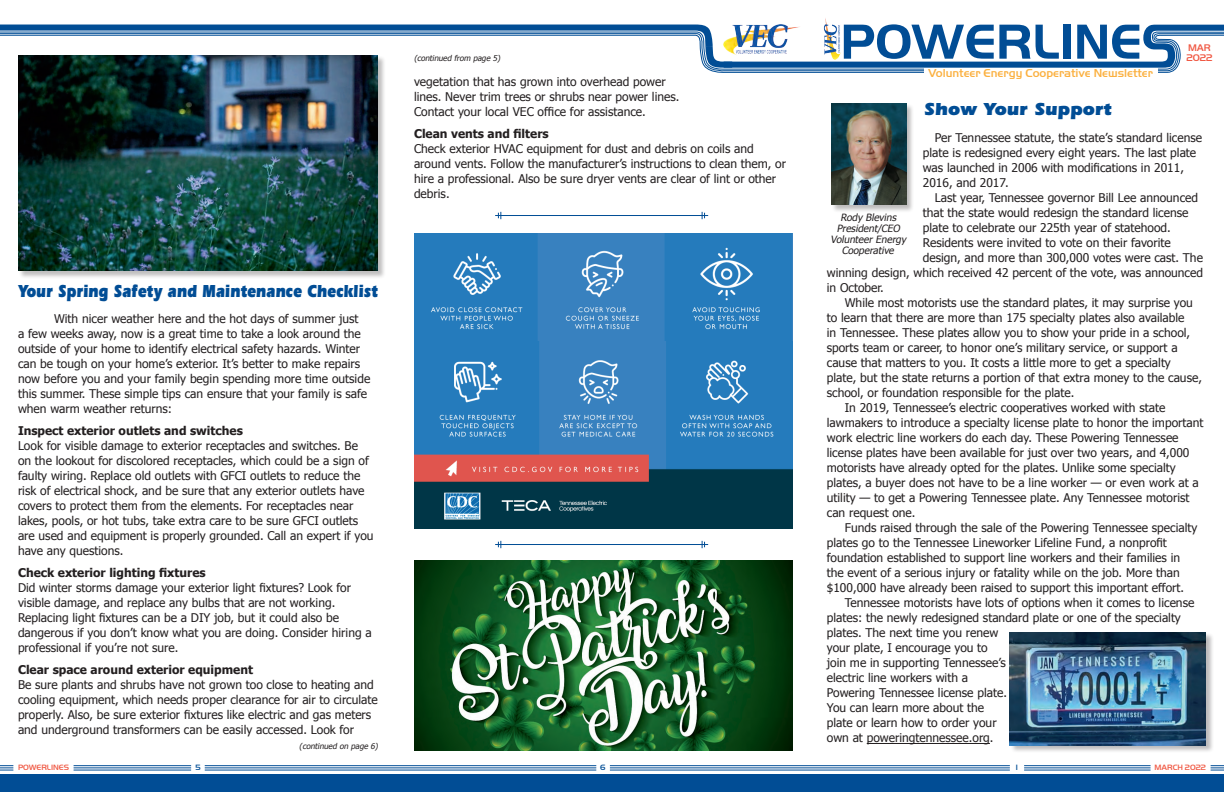
<style>
.page{position:relative;width:1224px;height:792px;background:#fff}
.page>*{position:absolute;margin:0;border:0;box-sizing:border-box;transform-origin:0 0}
.t1{font:900 18px "ITC Eras Std";color:#014d95;scale:.79 1}
.t2{font:900 18px "ITC Eras Std";color:#014d95}
.t3{font:12px/15px "Tahoma";color:#231f20}
.t4{font:700 12px "Tahoma";color:#231f20}
.t5{font:500 12px "Handel Got D";color:#fbb03f}
.t6{font:italic 10px/11px "Tahoma";color:#231f20;text-align:center}
.t7{font:500 10px/10px "Handel Got D";color:#f05944}
.t8{font:italic 8px "Tahoma";color:#231f20}
.t9{font:500 8px "Handel Got D";color:#f05944}
.t10{font:500 8px "Handel Got D";color:#014d95}
</style>
<div class="page">
<svg style="left:706px;top:68px;width:471px;height:5px"></svg>
<svg style="left:0;top:24px;width:1224px;height:44px"></svg>
<div style="left:0;top:774px;width:1224px;height:18px;background:#014d95"></div>
<hr style="left:610px;top:765px;width:200px;height:1px;background:#014d95">
<hr style="left:610px;top:767px;width:200px;height:1px;background:#014d95">
<hr style="left:610px;top:770px;width:200px;height:1px;background:#014d95">
<div style="left:924px;top:68px;width:233px;height:16px;background:#fff"></div>
<hr style="left:810px;top:765px;width:200px;height:1px;background:#014d95">
<hr style="left:810px;top:767px;width:200px;height:1px;background:#014d95">
<hr style="left:810px;top:770px;width:200px;height:1px;background:#014d95">
<hr style="left:1024px;top:765px;width:127px;height:1px;background:#014d95">
<hr style="left:1024px;top:767px;width:127px;height:1px;background:#014d95">
<hr style="left:1024px;top:770px;width:127px;height:1px;background:#014d95">
<svg style="left:1211px;top:765px;width:13px;height:6px"></svg>
<hr style="left:205px;top:765px;width:191px;height:1px;background:#014d95">
<hr style="left:205px;top:767px;width:191px;height:1px;background:#014d95">
<hr style="left:205px;top:770px;width:191px;height:1px;background:#014d95">
<hr style="left:74px;top:765px;width:117px;height:1px;background:#014d95">
<hr style="left:74px;top:767px;width:117px;height:1px;background:#014d95">
<hr style="left:74px;top:770px;width:117px;height:1px;background:#014d95">
<svg style="left:0;top:765px;width:13px;height:6px"></svg>
<img style="left:721px;top:24px;width:82px;height:34px">
<img style="left:822px;top:18px;width:21px;height:42px">
<hr style="left:867px;top:743px;width:123px;height:1px;background:#231f20">
<div style="left:831px;top:104px;width:83px;height:109px;background:#231f20;opacity:.3"></div>
<img style="left:831px;top:103px;width:75px;height:102px">
<hr style="left:396px;top:765px;width:200px;height:1px;background:#014d95">
<hr style="left:396px;top:767px;width:200px;height:1px;background:#014d95">
<hr style="left:396px;top:770px;width:200px;height:1px;background:#014d95">
<hr style="left:495px;top:215px;width:213px;height:1px;background:#014d95">
<svg style="left:498px;top:212px;width:3px;height:7px"></svg>
<svg style="left:702px;top:212px;width:3px;height:7px"></svg>
<hr style="left:495px;top:544px;width:213px;height:1px;background:#014d95">
<svg style="left:498px;top:541px;width:3px;height:7px"></svg>
<svg style="left:702px;top:541px;width:3px;height:7px"></svg>
<div style="left:18px;top:55px;width:368px;height:224px;background:#231f20;opacity:.29"></div>
<img style="left:18px;top:55px;width:359px;height:216px">
<div style="left:1010px;top:633px;width:204px;height:120px;background:#231f20;opacity:.3"></div>
<img style="left:1010px;top:632px;width:196px;height:113px">
<img style="left:414px;top:560px;width:378px;height:190px">
<img style="left:414px;top:233px;width:378px;height:295px">
<h1 class="t1" style="left:18px;top:281px;width:457px">Your Spring Safety and Maintenance Checklist</h1>
<p class="t3" style="left:18px;top:310px;width:354px;text-indent:36px">With nicer weather here and the hot days of summer just<br>a few weeks away, now is a great time to take a look around the outside of your home to identify electrical safety hazards. Winter can be tough on your home’s exterior. It’s better to make repairs now before you and your family begin spending more time outside this summer. These simple tips can ensure that your family is safe when warm weather returns:</p>
<p class="t4" style="left:18px;top:422px;width:226px">Inspect exterior outlets and switches</p>
<p class="t3" style="left:18px;top:437px;width:357px">Look for visible damage to exterior receptacles and switches. Be on the lookout for discolored receptacles, which could be a sign of faulty wiring. Replace old outlets with GFCI outlets to reduce the risk of electrical shock, and be sure that any exterior outlets have covers to protect them from the elements. For receptacles near lakes, pools, or hot tubs, take extra care to be sure GFCI outlets are used and equipment is properly grounded. Call an expert if you have any questions.</p>
<p class="t4" style="left:18px;top:564px;width:189px">Check exterior lighting fixtures</p>
<p class="t3" style="left:18px;top:579px;width:355px">Did winter storms damage your exterior light fixtures? Look for visible damage, and replace any bulbs that are not working.<br>Replacing light fixtures can be a DIY job, but it could also be dangerous if you don’t know what you are doing. Consider hiring a professional if you’re not sure.</p>
<p class="t4" style="left:18px;top:661px;width:237px">Clear space around exterior equipment</p>
<p class="t3" style="left:18px;top:676px;width:361px">Be sure plants and shrubs have not grown too close to heating and cooling equipment, which needs proper clearance for air to circulate properly. Also, be sure exterior fixtures like electric and gas meters and underground transformers can be easily accessed. Look for</p>
<p class="t8" style="left:299px;top:741px;width:82px">(continued on page 6)</p>
<p class="t8" style="left:414px;top:53px;width:89px">(continued from page 5)</p>
<p class="t3" style="left:414px;top:74px;width:267px">vegetation that has grown into overhead power lines. Never trim trees or shrubs near power lines.<br>Contact your local VEC office for assistance.</p>
<p class="t4" style="left:414px;top:125px;width:136px">Clean vents and filters</p>
<p class="t3" style="left:414px;top:141px;width:374px">Check exterior HVAC equipment for dust and debris on coils and around vents. Follow the manufacturer’s instructions to clean them, or hire a professional. Also be sure dryer vents are clear of lint or other debris.</p>
<p class="t5" style="left:928px;top:66px;width:226px">Volunteer Energy Cooperative Newsletter</p>
<h1 class="t2" style="left:924px;top:99px;width:189px">Show Your Support</h1>
<p class="t7" style="left:1186px;top:42px;width:28px">MAR<br>2022</p>
<p class="t3" style="left:923px;top:130px;width:281px;text-indent:12px">Per Tennessee statute, the state’s standard license plate is redesigned every eight years. The last plate was launched in 2006 with modifications in 2011, 2016, and 2017.</p>
<p class="t3" style="left:935px;top:190px;width:265px">Last year, Tennessee governor Bill Lee announced</p>
<p class="t3" style="left:923px;top:205px;width:267px">that the state would redesign the standard license</p>
<p class="t3" style="left:923px;top:220px;width:250px">plate to celebrate our 225th year of statehood.</p>
<p class="t3" style="left:923px;top:235px;width:249px">Residents were invited to vote on their favorite</p>
<p class="t3" style="left:923px;top:250px;width:282px">design, and more than 300,000 votes were cast. The</p>
<p class="t3" style="left:827px;top:265px;width:378px">winning design, which received 42 percent of the vote, was announced</p>
<p class="t3" style="left:827px;top:280px;width:59px">in October.</p>
<p class="t3" style="left:845px;top:295px;width:350px">While most motorists use the standard plates, it may surprise you</p>
<p class="t3" style="left:827px;top:310px;width:359px">to learn that there are more than 175 specialty plates also available</p>
<p class="t3" style="left:827px;top:325px;width:365px">in Tennessee. These plates allow you to show your pride in a school,</p>
<p class="t3" style="left:827px;top:340px;width:352px">sports team or career, to honor one’s military service, or support a</p>
<p class="t3" style="left:827px;top:355px;width:346px">cause that matters to you. It costs a little more to get a specialty</p>
<p class="t3" style="left:827px;top:370px;width:377px">plate, but the state returns a portion of that extra money to the cause,</p>
<p class="t3" style="left:827px;top:385px;width:249px">school, or foundation responsible for the plate.</p>
<p class="t3" style="left:845px;top:400px;width:322px">In 2019, Tennessee’s electric cooperatives worked with state</p>
<p class="t3" style="left:827px;top:415px;width:378px">lawmakers to introduce a specialty license plate to honor the important</p>
<p class="t3" style="left:827px;top:430px;width:353px">work electric line workers do each day. These Powering Tennessee</p>
<p class="t3" style="left:827px;top:445px;width:364px">license plates have been available for just over two years, and 4,000</p>
<p class="t3" style="left:827px;top:460px;width:351px">motorists have already opted for the plates. Unlike some specialty</p>
<p class="t3" style="left:827px;top:475px;width:374px">plates, a buyer does not have to be a line worker — or even work at a</p>
<p class="t3" style="left:827px;top:490px;width:364px">utility — to get a Powering Tennessee plate. Any Tennessee motorist</p>
<p class="t3" style="left:827px;top:505px;width:90px">can request one.</p>
<p class="t3" style="left:845px;top:520px;width:354px">Funds raised through the sale of the Powering Tennessee specialty</p>
<p class="t3" style="left:827px;top:535px;width:342px">plates go to the Tennessee Lineworker Lifeline Fund, a nonprofit</p>
<p class="t3" style="left:827px;top:550px;width:355px">foundation established to support line workers and their families in</p>
<p class="t3" style="left:827px;top:565px;width:354px">the event of a serious injury or fatality while on the job. More than</p>
<p class="t3" style="left:827px;top:580px;width:359px">$100,000 have already been raised to support this important effort.</p>
<p class="t3" style="left:845px;top:595px;width:351px">Tennessee motorists have lots of options when it comes to license</p>
<p class="t3" style="left:827px;top:610px;width:356px">plates: the newly redesigned standard plate or one of the specialty</p>
<p class="t3" style="left:827px;top:625px;width:173px">plates. The next time you renew</p>
<p class="t3" style="left:827px;top:640px;width:163px">your plate, I encourage you to</p>
<p class="t3" style="left:827px;top:655px;width:181px">join me in supporting Tennessee’s</p>
<p class="t3" style="left:827px;top:670px;width:143px">electric line workers with a</p>
<p class="t3" style="left:827px;top:685px;width:182px">Powering Tennessee license plate.</p>
<p class="t3" style="left:827px;top:700px;width:159px">You can learn more about the</p>
<p class="t3" style="left:827px;top:715px;width:171px">plate or learn how to order your</p>
<p class="t3" style="left:827px;top:730px;width:168px">own at poweringtennessee.org.</p>
<p class="t6" style="left:831px;top:211px;width:77px">Rody Blevins<br>President/CEO<br>Volunteer Energy<br>Cooperative</p>
<p class="t9" style="left:18px;top:763px;width:52px">POWERLINES</p>
<p class="t10" style="left:195px;top:763px;width:7px">5</p>
<p class="t10" style="left:600px;top:763px;width:7px">6</p>
<p class="t9" style="left:1155px;top:763px;width:53px">MARCH 2022</p>
<p class="t10" style="left:1016px;top:763px;width:4px">1</p>
</div>
